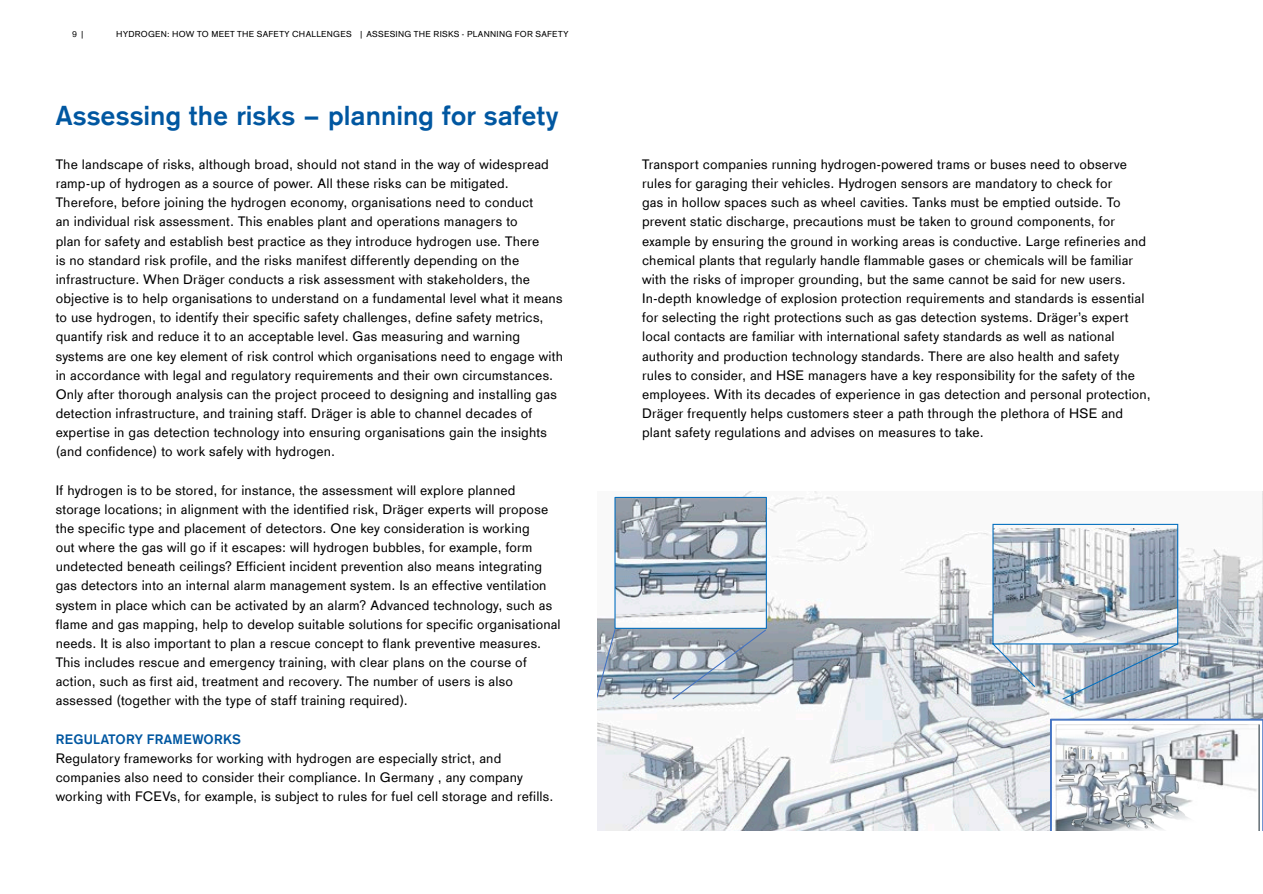
<style>
.page{position:relative;width:1263px;height:894px;background:#fff}
.page>*{position:absolute;margin:0;border:0;box-sizing:border-box;transform-origin:0 0}
.t1{font:700 28.5px "Draeger Sans Global";color:#0057a1}
.t2{font:14.25px/19.2px "Draeger Sans Global";letter-spacing:.01em;color:#000}
.t3{font:700 14.25px "Draeger Sans Global";letter-spacing:.02em;color:#0057a1}
.t4{font:9px "Draeger Sans Global";letter-spacing:.035em;color:#000}
</style>
<div class="page">
<img style="left:597px;top:491px;width:666px;height:338px">
<img style="left:994px;top:528px;width:182px;height:113px">
<img style="left:1013px;top:574px;width:185px;height:91px">
<div style="left:992px;top:523px;width:186px;height:121px;border:1px solid #046fbf"></div>
<svg style="left:990px;top:641px;width:46px;height:47px;background:#abb9c7"></svg>
<svg style="left:1061px;top:642px;width:118px;height:58px;background:#a6b4c2"></svg>
<img style="left:616px;top:498px;width:149px;height:128px">
<div style="left:614px;top:496px;width:153px;height:132px;border:1px solid #046fbf"></div>
<svg style="left:597px;top:627px;width:19px;height:72px"></svg>
<svg style="left:671px;top:628px;width:96px;height:72px;background:#a3afbb"></svg>
<svg style="left:1050px;top:718px;width:213px;height:111px"></svg>
<img style="left:1104px;top:758px;width:80px;height:71px">
<p class="t4" style="left:72px;top:29px;width:14px">9 |</p>
<p class="t4" style="left:116px;top:29px;width:237px">HYDROGEN: HOW TO MEET THE SAFETY CHALLENGES</p>
<p class="t4" style="left:359px;top:28px;width:211px">| ASSESING THE RISKS - PLANNING FOR SAFETY</p>
<h1 class="t1" style="left:56px;top:99px;width:504px">Assessing the risks – planning for safety</h1>
<p class="t2" style="left:56px;top:154px;width:509px">The landscape of risks, although broad, should not stand in the way of widespread ramp-up of hydrogen as a source of power. All these risks can be mitigated.<br>Therefore, before joining the hydrogen economy, organisations need to conduct<br>an individual risk assessment. This enables plant and operations managers to<br>plan for safety and establish best practice as they introduce hydrogen use. There<br>is no standard risk profile, and the risks manifest differently depending on the infrastructure. When Dräger conducts a risk assessment with stakeholders, the objective is to help organisations to understand on a fundamental level what it means to use hydrogen, to identify their specific safety challenges, define safety metrics, quantify risk and reduce it to an acceptable level. Gas measuring and warning systems are one key element of risk control which organisations need to engage with in accordance with legal and regulatory requirements and their own circumstances.<br>Only after thorough analysis can the project proceed to designing and installing gas detection infrastructure, and training staff. Dräger is able to channel decades of expertise in gas detection technology into ensuring organisations gain the insights (and confidence) to work safely with hydrogen.</p>
<p class="t2" style="left:56px;top:480px;width:506px">If hydrogen is to be stored, for instance, the assessment will explore planned storage locations; in alignment with the identified risk, Dräger experts will propose the specific type and placement of detectors. One key consideration is working<br>out where the gas will go if it escapes: will hydrogen bubbles, for example, form undetected beneath ceilings? Efficient incident prevention also means integrating gas detectors into an internal alarm management system. Is an effective ventilation system in place which can be activated by an alarm? Advanced technology, such as flame and gas mapping, help to develop suitable solutions for specific organisational needs. It is also important to plan a rescue concept to flank preventive measures.<br>This includes rescue and emergency training, with clear plans on the course of action, such as first aid, treatment and recovery. The number of users is also assessed (together with the type of staff training required).</p>
<p class="t3" style="left:56px;top:730px;width:187px">REGULATORY FRAMEWORKS</p>
<p class="t2" style="left:56px;top:748px;width:499px">Regulatory frameworks for working with hydrogen are especially strict, and companies also need to consider their compliance. In Germany , any company working with FCEVs, for example, is subject to rules for fuel cell storage and refills.</p>
<p class="t2" style="left:642px;top:154px;width:510px">Transport companies running hydrogen-powered trams or buses need to observe rules for garaging their vehicles. Hydrogen sensors are mandatory to check for<br>gas in hollow spaces such as wheel cavities. Tanks must be emptied outside. To prevent static discharge, precautions must be taken to ground components, for example by ensuring the ground in working areas is conductive. Large refineries and chemical plants that regularly handle flammable gases or chemicals will be familiar with the risks of improper grounding, but the same cannot be said for new users.<br>In-depth knowledge of explosion protection requirements and standards is essential for selecting the right protections such as gas detection systems. Dräger’s expert local contacts are familiar with international safety standards as well as national authority and production technology standards. There are also health and safety rules to consider, and HSE managers have a key responsibility for the safety of the employees. With its decades of experience in gas detection and personal protection, Dräger frequently helps customers steer a path through the plethora of HSE and plant safety regulations and advises on measures to take.</p>
</div>
